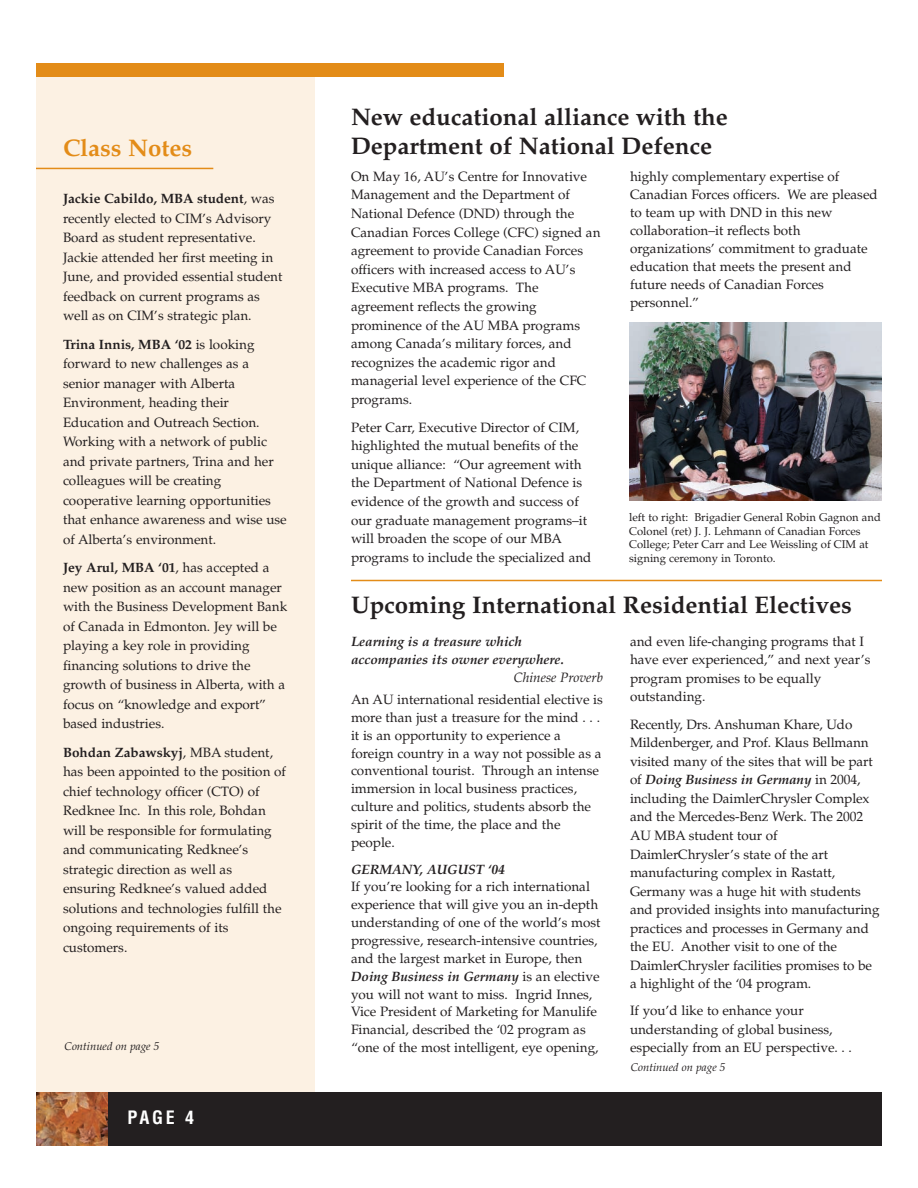
<style>
.page{position:relative;width:918px;height:1188px;background:#fff}
.page>*{position:absolute;margin:0;border:0;box-sizing:border-box;transform-origin:0 0}
.t1{font:700 24px/28.8px "Palatino";color:#231f20}
.t2{font:700 24px "Palatino";color:#e38c18}
.t3{font:700 condensed 18px "Helvetica";color:#fff}
.t4{font:13.5px/19.5px "Palatino";color:#231f20}
.t5{font:italic 700 13.5px/17.9px "Palatino";color:#231f20}
.t6{font:italic 13.5px "Palatino";color:#231f20}
.t7{font:11.25px/13.5px "Palatino";color:#231f20}
.t8{font:italic 11.25px "Palatino";color:#231f20}
.s1{font-weight:700}
.s2{font-weight:700;font-style:italic}
</style>
<div class="page">
<div style="left:36px;top:63px;width:279px;height:1080px;background:#fcf1e3"></div>
<div style="left:36px;top:1092px;width:846px;height:54px;background:#231f20"></div>
<img style="left:36px;top:1092px;width:72px;height:54px">
<div style="left:36px;top:63px;width:468px;height:13px;background:#e38c18"></div>
<img style="left:629px;top:322px;width:253px;height:179px">
<hr style="left:351px;top:580px;width:531px;height:1px;background:#e38c18">
<hr style="left:36px;top:168px;width:177px;height:1px;background:#e38c18">
<h1 class="t2" style="left:63px;top:138px;width:131px">Class Notes</h1>
<p class="t4" style="left:63px;top:191px;width:221px"><span class="s1">Jackie Cabildo, MBA student</span>, was recently elected to CIM’s Advisory Board as student representative.<br>Jackie attended her first meeting in June, and provided essential student feedback on current programs as well as on CIM’s strategic plan.</p>
<p class="t4" style="left:63px;top:336px;width:225px"><span class="s1">Trina Innis, MBA ‘02</span> is looking forward to new challenges as a senior manager with Alberta<br>Environment, heading their<br>Education and Outreach Section.<br>Working with a network of public and private partners, Trina and her colleagues will be creating cooperative learning opportunities that enhance awareness and wise use of Alberta’s environment.</p>
<p class="t4" style="left:63px;top:560px;width:226px"><span class="s1">Jey Arul, MBA ‘01</span>, has accepted a new position as an account manager with the Business Development Bank of Canada in Edmonton. Jey will be playing a key role in providing financing solutions to drive the growth of business in Alberta, with a focus on “knowledge and export” based industries.</p>
<p class="t4" style="left:63px;top:744px;width:225px"><span class="s1">Bohdan Zabawskyj</span>, MBA student, has been appointed to the position of chief technology officer (CTO) of<br>Redknee Inc. In this role, Bohdan will be responsible for formulating and communicating Redknee’s strategic direction as well as ensuring Redknee’s valued added solutions and technologies fulfill the ongoing requirements of its customers.</p>
<p class="t8" style="left:64px;top:1042px;width:96px">Continued on page 5</p>
<h2 class="t3" style="left:128px;top:1111px;width:68px">PAGE 4</h2>
<h1 class="t1" style="left:351px;top:106px;width:378px">New educational alliance with the<br>Department of National Defence</h1>
<p class="t4" style="left:351px;top:169px;width:251px;line-height:18.6px">On May 16, AU’s Centre for Innovative Management and the Department of National Defence (DND) through the Canadian Forces College (CFC) signed an agreement to provide Canadian Forces officers with increased access to AU’s Executive MBA programs. The agreement reflects the growing prominence of the AU MBA programs among Canada’s military forces, and recognizes the academic rigor and managerial level experience of the CFC programs.</p>
<p class="t4" style="left:351px;top:419px;width:242px;line-height:18.6px">Peter Carr, Executive Director of CIM, highlighted the mutual benefits of the unique alliance: “Our agreement with the Department of National Defence is evidence of the growth and success of our graduate management programs–it will broaden the scope of our MBA programs to include the specialized and</p>
<p class="t4" style="left:630px;top:169px;width:249px;line-height:18px">highly complementary expertise of<br>Canadian Forces officers. We are pleased to team up with DND in this new collaboration–it reflects both organizations’ commitment to graduate education that meets the present and future needs of Canadian Forces personnel.”</p>
<p class="t7" style="left:629px;top:512px;width:253px">left to right: Brigadier General Robin Gagnon and Colonel (ret) J. J. Lehmann of Canadian Forces College; Peter Carr and Lee Weissling of CIM at signing ceremony in Toronto.</p>
<h1 class="t1" style="left:351px;top:593px;width:502px">Upcoming International Residential Electives</h1>
<p class="t5" style="left:351px;top:634px;width:214px">Learning is a treasure which accompanies its owner everywhere.</p>
<p class="t6" style="left:514px;top:672px;width:91px">Chinese Proverb</p>
<p class="t4" style="left:351px;top:692px;width:253px;line-height:17.9px">An AU international residential elective is more than just a treasure for the mind . . . it is an opportunity to experience a foreign country in a way not possible as a conventional tourist. Through an intense immersion in local business practices, culture and politics, students absorb the spirit of the time, the place and the people.</p>
<p class="t5" style="left:351px;top:862px;width:156px">GERMANY, AUGUST ‘04</p>
<p class="t4" style="left:351px;top:880px;width:251px;line-height:17.9px">If you’re looking for a rich international experience that will give you an in-depth understanding of one of the world’s most progressive, research-intensive countries, and the largest market in Europe, then <span class="s2">Doing Business in Germany</span> is an elective you will not want to miss. Ingrid Innes, Vice President of Marketing for Manulife Financial, described the ‘02 program as “one of the most intelligent, eye opening,</p>
<p class="t4" style="left:630px;top:634px;width:242px;line-height:18.5px">and even life-changing programs that I have ever experienced,” and next year’s program promises to be equally outstanding.</p>
<p class="t4" style="left:630px;top:717px;width:251px;line-height:18.5px">Recently, Drs. Anshuman Khare, Udo Mildenberger, and Prof. Klaus Bellmann visited many of the sites that will be part of <span class="s2">Doing Business in Germany</span> in 2004, including the DaimlerChrysler Complex and the Mercedes-Benz Werk. The 2002<br>AU MBA student tour of DaimlerChrysler’s state of the art manufacturing complex in Rastatt, Germany was a huge hit with students and provided insights into manufacturing practices and processes in Germany and the EU. Another visit to one of the DaimlerChrysler facilities promises to be a highlight of the ‘04 program.</p>
<p class="t4" style="left:630px;top:1003px;width:224px;line-height:18.3px">If you’d like to enhance your understanding of global business, especially from an EU perspective. . .</p>
<p class="t8" style="left:631px;top:1063px;width:96px">Continued on page 5</p>
</div>
